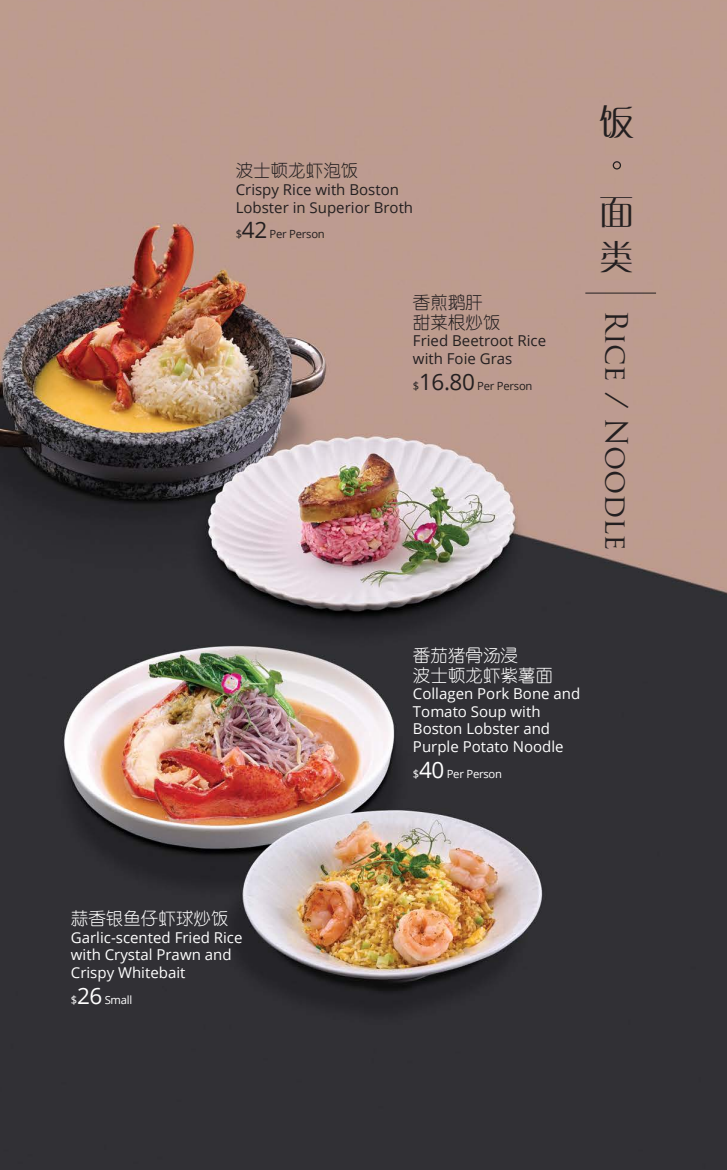
<style>
.page{position:relative;width:727px;height:1170px;background:#fff}
.page>*{position:absolute;margin:0;border:0;box-sizing:border-box;transform-origin:0 0}
.t1{font:35px/45px "FZZQJW GB1 0";color:#231f20}
.t2{font:30px "Trajan Pro";letter-spacing:-.01em;color:#231f20}
.t3{font:17.5px/20px "You Yuan";color:#fff}
.t4{font:17.5px "You Yuan";color:#231f20}
.t5{font:15px/17.5px "Open Sans";color:#fff}
.t6{font:15px/17.5px "Open Sans";color:#231f20}
.t7{font:11.25px "Open Sans";letter-spacing:-.02em;color:#231f20}
.t8{font:11.25px "Open Sans";letter-spacing:-.02em;color:#fff}
.s1{font-size:22.5px}
</style>
<div class="page">
<img style="left:0;top:0;width:726px;height:1169px">
<hr style="left:585px;top:293px;width:71px;height:1px;background:#231f20">
<div style="left:612px;top:161px;width:9px;height:8px;border:1px solid #231f20;border-radius:50%"></div>
<p class="t4" style="left:236px;top:161px;width:124px">波士顿龙虾泡饭</p>
<p class="t6" style="left:236px;top:180px;width:179px">Crispy Rice with Boston<br>Lobster in Superior Broth</p>
<p class="t7" style="left:236px;top:226px;width:91px">$<span class="s1">42</span> Per Person</p>
<p class="t4" style="left:413px;top:292px;width:71px">香煎鹅肝</p>
<p class="t4" style="left:413px;top:312px;width:89px">甜菜根炒饭</p>
<p class="t6" style="left:413px;top:332px;width:135px">Fried Beetroot Rice with Foie Gras</p>
<p class="t7" style="left:413px;top:378px;width:121px">$<span class="s1">16.80</span> Per Person</p>
<h1 class="t1" style="left:598px;top:99px;width:36px">饭</h1>
<h1 class="t1" style="left:598px;top:189px;width:36px">面类</h1>
<h2 class="t2" style="left:635px;top:310px;width:241px;rotate:90deg">Rice / Noodle</h2>
<p class="t3" style="left:413px;top:645px;width:141px">番茄猪骨汤浸<br>波士顿龙虾紫薯面</p>
<p class="t5" style="left:413px;top:684px;width:169px">Collagen Pork Bone and<br>Tomato Soup with<br>Boston Lobster and<br>Purple Potato Noodle</p>
<p class="t8" style="left:413px;top:765px;width:91px">$<span class="s1">40</span> Per Person</p>
<p class="t3" style="left:71px;top:908px;width:159px">蒜香银鱼仔虾球炒饭</p>
<p class="t5" style="left:71px;top:928px;width:173px">Garlic-scented Fried Rice with Crystal Prawn and<br>Crispy Whitebait</p>
<p class="t8" style="left:71px;top:991px;width:63px">$<span class="s1">26</span> Small</p>
</div>
